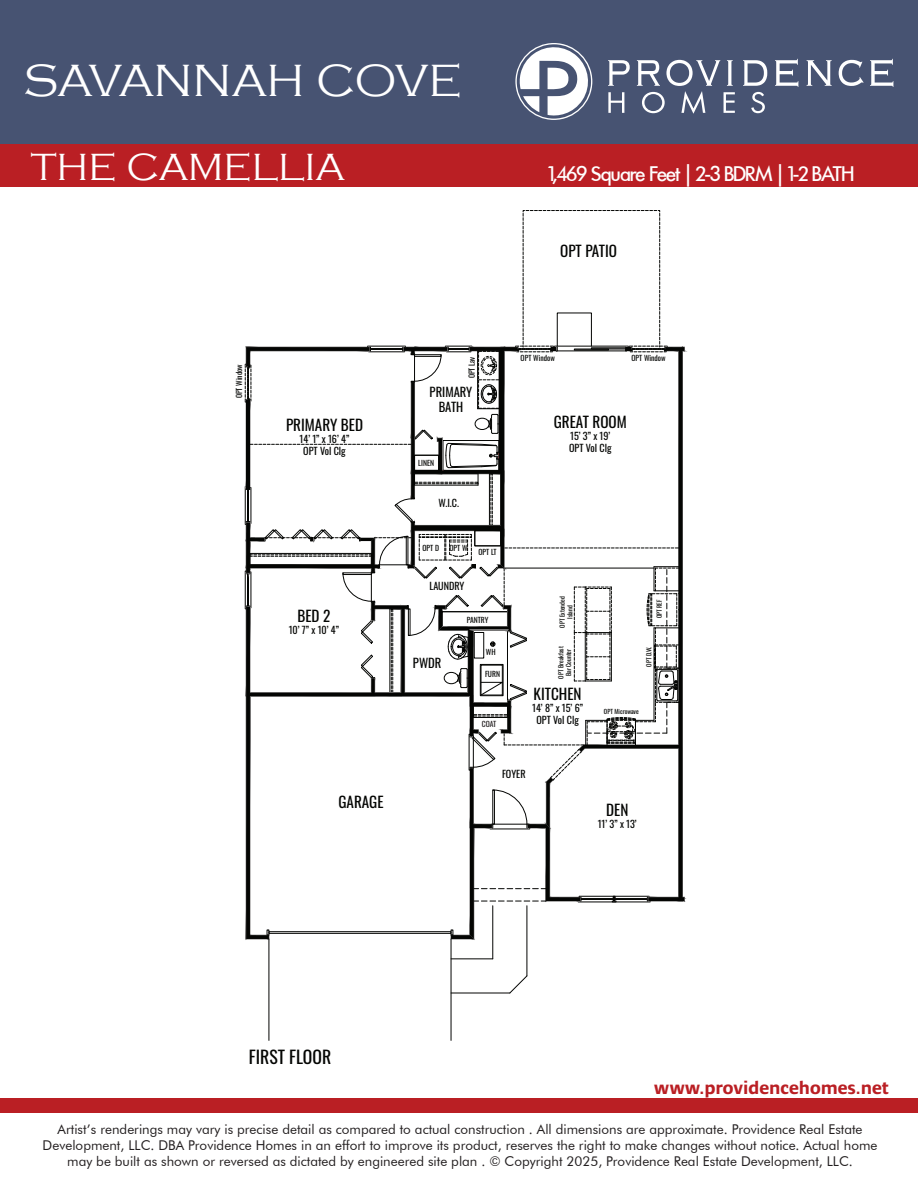
<style>
.page{position:relative;width:918px;height:1188px;background:#fff}
.page>*{position:absolute;margin:0;border:0;box-sizing:border-box;transform-origin:0 0}
.t1{font:300 46.5px "Copperplate Gothic";letter-spacing:-.005em;color:#fff}
.t2{font:300 39px "Copperplate Gothic";color:#fff}
.t3{font:500 22.5px "Futura";color:#fff}
.t4{font:700 18px "Ardoise Std";color:#ba1f24}
.t5{font:17.7px "Oswald";color:#040503}
.t6{font:15.15px "Oswald";color:#040503}
.t7{font:13.5px/16.2px "Futura BT";color:#231f20;text-align:center}
.t8{font:12.6px/15.1px "Oswald";color:#040503;text-align:center}
.t9{font:10.05px/12.1px "Oswald";color:#040503;text-align:center}
.t10{font:7.65px "Oswald";color:#040503}
.t11{font:7.65px "Oswald";color:#231f20}
.t12{font:6.3px/7.6px "Oswald";color:#040503;text-align:center}
.s1{font-family:"Minion Pro";font-weight:700}
</style>
<div class="page">
<div style="left:0;top:0;width:918px;height:145px;background:#475372"></div>
<div style="left:0;top:145px;width:918px;height:42px;background:#ba1f24"></div>
<div style="left:0;top:1099px;width:918px;height:14px;background:#ba1f24"></div>
<svg style="left:515px;top:43px;width:77px;height:77px"></svg>
<svg style="left:608px;top:60px;width:22px;height:26px"></svg>
<svg style="left:743px;top:60px;width:24px;height:26px"></svg>
<svg style="left:775px;top:59px;width:23px;height:28px"></svg>
<svg style="left:807px;top:60px;width:25px;height:26px"></svg>
<svg style="left:839px;top:60px;width:25px;height:26px"></svg>
<svg style="left:870px;top:59px;width:23px;height:28px"></svg>
<svg style="left:608px;top:92px;width:16px;height:21px"></svg>
<svg style="left:637px;top:60px;width:98px;height:54px"></svg>
<svg style="left:751px;top:92px;width:14px;height:21px"></svg>
<hr style="left:451px;top:993px;width:59px;height:1px;background:#040503">
<hr style="left:451px;top:959px;width:42px;height:1px;background:#040503">
<hr style="left:451px;top:939px;width:1px;height:101px;background:#040503">
<hr style="left:269px;top:939px;width:1px;height:101px;background:#040503">
<hr style="left:527px;top:906px;width:1px;height:70px;background:#040503">
<hr style="left:492px;top:906px;width:1px;height:53px;background:#040503">
<svg style="left:509px;top:975px;width:19px;height:19px"></svg>
<svg style="left:245px;top:210px;width:440px;height:730px"></svg>
<h1 class="t1" style="left:24px;top:55px;width:440px">SAVANNAH COVE</h1>
<h2 class="t2" style="left:31px;top:146px;width:315px">THE CAMELLIA</h2>
<h3 class="t3" style="left:549px;top:162px;width:307px">1,469 Square Feet <span class="s1">|</span> 2-3 BDRM <span class="s1">|</span> 1-2 BATH</h3>
<p class="t10" style="left:232px;top:398px;width:36px;rotate:-90deg">OPT Window</p>
<p class="t6" style="left:560px;top:237px;width:58px">OPT PATIO</p>
<p class="t6" style="left:286px;top:412px;width:78px">PRIMARY BED</p>
<p class="t9" style="left:300px;top:432px;width:51px">14’ 1” x 16’ 4”<br>OPT Vol Clg</p>
<p class="t6" style="left:298px;top:603px;width:34px">BED 2</p>
<p class="t9" style="left:289px;top:623px;width:52px">10’ 7” x 10’ 4”</p>
<p class="t6" style="left:338px;top:789px;width:47px">GARAGE</p>
<p class="t10" style="left:465px;top:378px;width:23px;rotate:-90deg">OPT Lav</p>
<p class="t8" style="left:430px;top:383px;width:44px">PRIMARY<br>BATH</p>
<p class="t10" style="left:418px;top:456px;width:17px">LINEN</p>
<p class="t9" style="left:439px;top:496px;width:22px">W.I.C.</p>
<p class="t10" style="left:422px;top:541px;width:18px">OPT D</p>
<p class="t10" style="left:450px;top:541px;width:20px">OPT W</p>
<p class="t9" style="left:429px;top:579px;width:37px">LAUNDRY</p>
<p class="t10" style="left:478px;top:546px;width:20px">OPT LT</p>
<p class="t10" style="left:467px;top:613px;width:23px">PANTRY</p>
<p class="t8" style="left:413px;top:654px;width:30px">PWDR</p>
<p class="t10" style="left:486px;top:645px;width:11px">WH</p>
<p class="t10" style="left:485px;top:667px;width:17px">FURN</p>
<p class="t11" style="left:482px;top:717px;width:16px">COAT</p>
<p class="t10" style="left:521px;top:351px;width:36px">OPT Window</p>
<p class="t10" style="left:631px;top:351px;width:36px">OPT Window</p>
<p class="t6" style="left:554px;top:408px;width:74px">GREAT ROOM</p>
<p class="t9" style="left:569px;top:429px;width:44px;text-align:left">15’ 3” x 19’<br>OPT Vol Clg</p>
<p class="t12" style="left:558px;top:628px;width:33px;rotate:-90deg">OPT Extended<br>Island</p>
<p class="t12" style="left:655px;top:618px;width:20px;rotate:-90deg">OPT REF</p>
<p class="t12" style="left:557px;top:679px;width:34px;rotate:-90deg">OPT Breakfast<br>Bar Counter</p>
<p class="t6" style="left:534px;top:680px;width:50px">KITCHEN</p>
<p class="t9" style="left:532px;top:701px;width:52px">14’ 8” x 15’ 6”<br>OPT Vol Clg</p>
<p class="t12" style="left:645px;top:667px;width:22px;rotate:-90deg">OPT D.W.</p>
<p class="t12" style="left:604px;top:707px;width:36px">OPT Microwave</p>
<p class="t9" style="left:502px;top:767px;width:25px">FOYER</p>
<p class="t6" style="left:606px;top:796px;width:24px">DEN</p>
<p class="t9" style="left:598px;top:817px;width:40px">11’ 3” x 13’</p>
<h3 class="t5" style="left:249px;top:1041px;width:84px">FIRST FLOOR</h3>
<h3 class="t4" style="left:654px;top:1078px;width:237px">www.providencehomes.net</h3>
<p class="t7" style="left:43px;top:1121px;width:836px">Artist’s renderings may vary is precise detail as compared to actual construction . All dimensions are approximate. Providence Real Estate<br>Development, LLC. DBA Providence Homes in an effort to improve its product, reserves the right to make changes without notice. Actual home may be built as shown or reversed as dictated by engineered site plan . © Copyright 2025, Providence Real Estate Development, LLC.</p>
</div>
